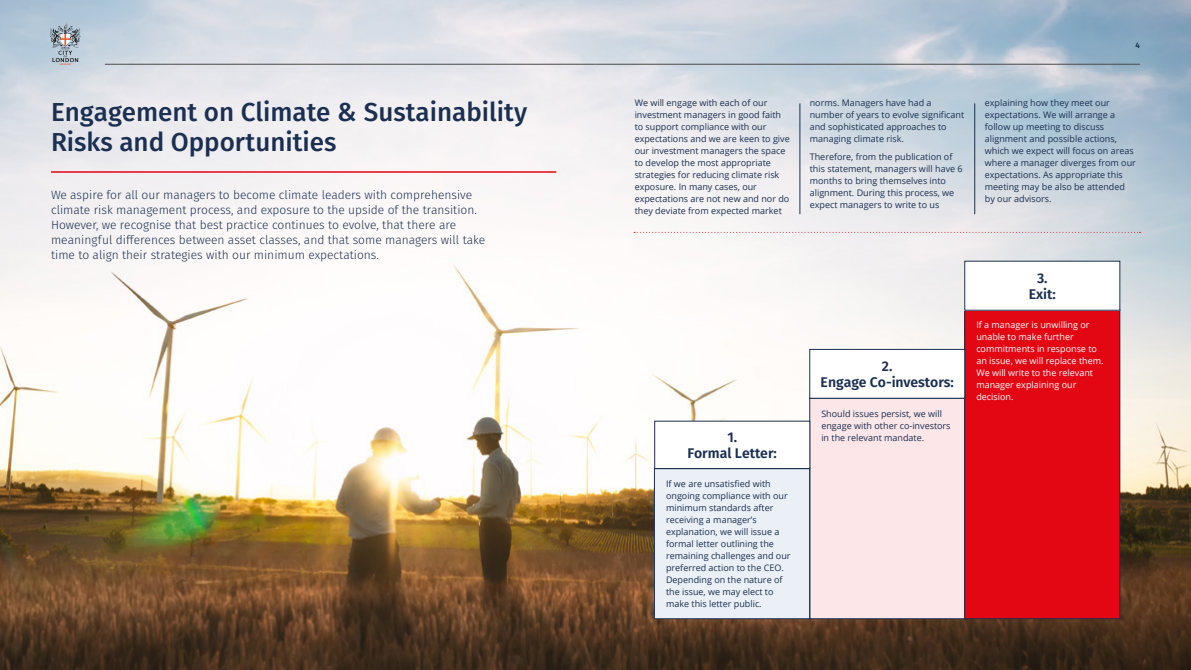
<style>
.page{position:relative;width:1191px;height:670px;background:#fff}
.page>*{position:absolute;margin:0;border:0;box-sizing:border-box;transform-origin:0 0}
.t1{font:500 26px/30px "Fira Sans";color:#1a2f51}
.t2{font:600 14px/16px "Fira Sans";color:#1a2f51;text-align:center}
.t3{font:300 12px/15px "Fira Sans";color:#1a2f51}
.t4{font:9px/12px "Open Sans";color:#1a2f51}
.t5{font:9px/12px "Open Sans";color:#fff}
.t6{font:600 8px "Fira Sans";color:#1a2f51}
</style>
<div class="page">
<img style="left:0;top:0;width:1191px;height:670px">
<div style="left:654px;top:468px;width:155px;height:150px;background:#eaf0f6"></div>
<div style="left:809px;top:398px;width:155px;height:220px;background:#fce6e8"></div>
<div style="left:809px;top:398px;width:156px;height:221px;border:1px solid #1a2f51"></div>
<div style="left:964px;top:310px;width:155px;height:308px;background:#e30613"></div>
<div style="left:964px;top:310px;width:156px;height:309px;border:1px solid #1a2f51"></div>
<svg style="left:634px;top:232px;width:506px;height:1px"></svg>
<div style="left:654px;top:421px;width:155px;height:47px;background:#fff"></div>
<div style="left:809px;top:349px;width:155px;height:49px;background:#fff"></div>
<div style="left:809px;top:349px;width:156px;height:49px;border:1px solid #1a2f51"></div>
<div style="left:964px;top:261px;width:155px;height:49px;background:#fff"></div>
<hr style="left:105px;top:64px;width:490px;height:1px;background:#4a4a49">
<svg style="left:50px;top:22px;width:31px;height:43px"></svg>
<hr style="left:595px;top:64px;width:545px;height:1px;background:#4a4a49">
<div style="left:654px;top:468px;width:156px;height:151px;border:1px solid #1a2f51"></div>
<hr style="left:51px;top:171px;width:505px;height:2px;background:#e30613">
<hr style="left:974px;top:103px;width:1px;height:111px;background:#1a2f51">
<hr style="left:799px;top:103px;width:1px;height:111px;background:#1a2f51">
<h1 class="t1" style="left:51px;top:97px;width:477px">Engagement on Climate &amp; Sustainability<br>Risks and Opportunities</h1>
<p class="t3" style="left:51px;top:188px;width:436px">We aspire for all our managers to become climate leaders with comprehensive climate risk management process, and exposure to the upside of the transition.<br>However, we recognise that best practice continues to evolve, that there are meaningful differences between asset classes, and that some managers will take time to align their strategies with our minimum expectations.</p>
<p class="t4" style="left:634px;top:97px;width:157px">We will engage with each of our investment managers in good faith to support compliance with our expectations and we are keen to give our investment managers the space to develop the most appropriate strategies for reducing climate risk exposure. In many cases, our expectations are not new and nor do they deviate from expected market</p>
<p class="t4" style="left:809px;top:97px;width:156px">norms. Managers have had a number of years to evolve significant and sophisticated approaches to managing climate risk.</p>
<p class="t4" style="left:809px;top:151px;width:154px">Therefore, from the publication of this statement, managers will have 6 months to bring themselves into alignment. During this process, we expect managers to write to us</p>
<p class="t6" style="left:1135px;top:40px;width:6px">4</p>
<p class="t4" style="left:984px;top:97px;width:153px">explaining how they meet our expectations. We will arrange a follow up meeting to discuss alignment and possible actions, which we expect will focus on areas where a manager diverges from our expectations. As appropriate this meeting may be also be attended by our advisors.</p>
<h2 class="t2" style="left:687px;top:429px;width:91px">1.<br>Formal Letter:</h2>
<p class="t4" style="left:666px;top:477px;width:126px">If we are unsatisfied with ongoing compliance with our minimum standards after receiving a manager’s explanation, we will issue a formal letter outlining the remaining challenges and our preferred action to the CEO.<br>Depending on the nature of the issue, we may elect to make this letter public.</p>
<h2 class="t2" style="left:820px;top:358px;width:135px">2.<br>Engage Co-investors:</h2>
<p class="t4" style="left:821px;top:407px;width:122px">Should issues persist, we will</p>
<p class="t4" style="left:821px;top:419px;width:131px">engage with other co-investors</p>
<p class="t4" style="left:821px;top:431px;width:104px">in the relevant mandate.</p>
<h2 class="t2" style="left:1028px;top:270px;width:29px">3.<br>Exit:</h2>
<p class="t5" style="left:976px;top:319px;width:129px">If a manager is unwilling or unable to make further commitments in response to an issue, we will replace them.<br>We will write to the relevant manager explaining our decision.</p>
</div>
